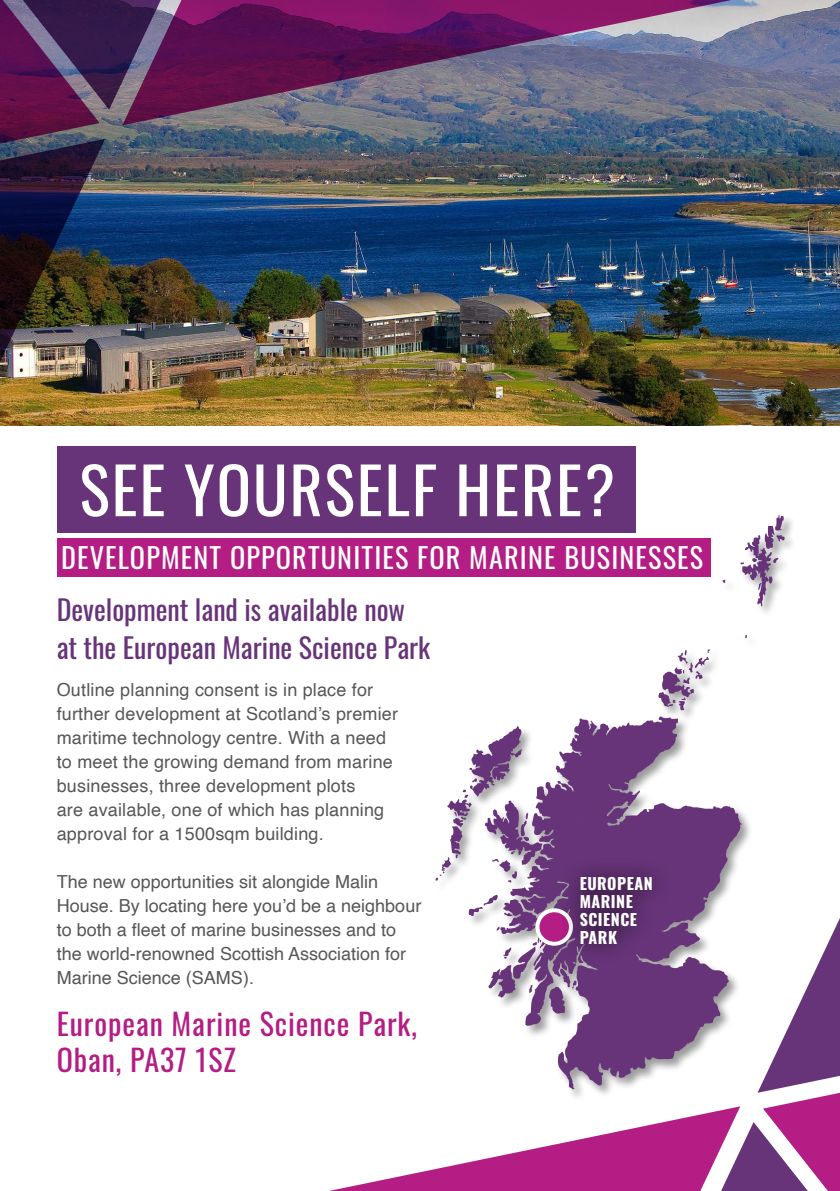
<style>
.page{position:relative;width:840px;height:1191px;background:#fff}
.page>*{position:absolute;margin:0;border:0;box-sizing:border-box;transform-origin:0 0}
.t1{font:63.8px "Oswald";letter-spacing:.03em;color:#fff}
.t2{font:30px/36px "Oswald";letter-spacing:.03em;color:#b31d84}
.t3{font:28.2px "Oswald";letter-spacing:.04em;color:#fff}
.t4{font:28px/38px "Oswald";color:#673479}
.t5{font:18px/24px "Helvetica";letter-spacing:.01em;color:#575756}
.t6{font:700 16px/18px "Oswald";letter-spacing:.03em;color:#fff}
</style>
<div class="page">
<img style="left:100px;top:110px;width:739px;height:315px">
<img style="left:0;top:139px;width:105px;height:287px">
<img style="left:0;top:110px;width:100px;height:145px">
<svg style="left:122px;top:0;width:717px;height:125px"></svg>
<svg style="left:0;top:0;width:709px;height:110px"></svg>
<svg style="left:763px;top:920px;width:76px;height:202px"></svg>
<svg style="left:664px;top:1106px;width:75px;height:16px"></svg>
<svg style="left:329px;top:1122px;width:510px;height:69px"></svg>
<div style="left:57px;top:538px;width:653px;height:39px;background:#b31d84"></div>
<div style="left:57px;top:446px;width:578px;height:87px;background:#673479"></div>
<div style="left:434px;top:514px;width:362px;height:587px;background:#000;opacity:.4"></div>
<svg style="left:657px;top:649px;width:53px;height:61px"></svg>
<svg style="left:722px;top:579px;width:3px;height:4px"></svg>
<svg style="left:739px;top:515px;width:45px;height:91px"></svg>
<svg style="left:468px;top:894px;width:41px;height:119px"></svg>
<svg style="left:435px;top:725px;width:74px;height:157px"></svg>
<svg style="left:509px;top:716px;width:232px;height:373px;fill:#6b3c7c"></svg>
<div style="left:537px;top:910px;width:33px;height:33px;background:#b31d84;border-radius:50%"></div>
<div style="left:535px;top:908px;width:37px;height:37px;border:4px solid #fff;border-radius:50%"></div>
<div style="left:559px;top:856px;width:112px;height:108px;background:#000;opacity:.75"></div>
<h1 class="t1" style="left:79px;top:433px;width:537px">SEE YOURSELF HERE?</h1>
<h3 class="t3" style="left:61px;top:533px;width:643px">DEVELOPMENT OPPORTUNITIES FOR MARINE BUSINESSES</h3>
<h3 class="t4" style="left:57px;top:588px;width:375px">Development land is available now at the European Marine Science Park</h3>
<p class="t5" style="left:57px;top:678px;width:343px">Outline planning consent is in place for further development at Scotland’s premier maritime technology centre. With a need to meet the growing demand from marine businesses, three development plots<br>are available, one of which has planning approval for a 1500sqm building.</p>
<p class="t5" style="left:57px;top:870px;width:366px">The new opportunities sit alongide Malin House. By locating here you’d be a neighbour to both a fleet of marine businesses and to the world-renowned Scottish Association for Marine Science (SAMS).</p>
<h2 class="t2" style="left:57px;top:1003px;width:361px">European Marine Science Park,<br>Oban, PA37 1SZ</h2>
<p class="t6" style="left:579px;top:875px;width:74px">EUROPEAN<br>MARINE<br>SCIENCE<br>PARK</p>
</div>
